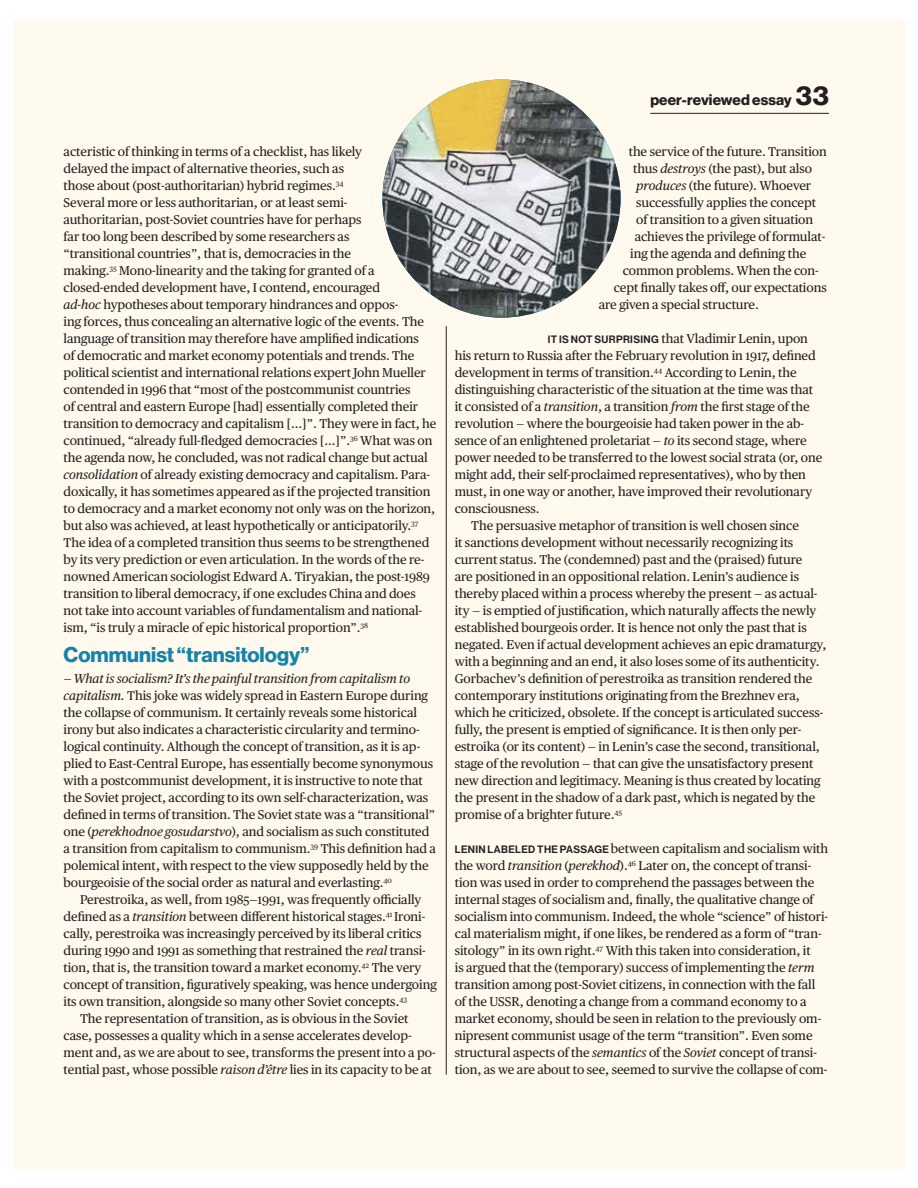
<style>
.page{position:relative;width:918px;height:1188px;background:#fff}
.page>*{position:absolute;margin:0;border:0;box-sizing:border-box;transform-origin:0 0}
.t1{font:27px "N Haas Grotesk DS Pro 75 Bd";color:#231f20}
.t2{font:21px "N Haas Grotesk DS Pro 75 Bd";letter-spacing:.005em;color:#1584aa}
.t3{font:15px "N Haas Grotesk DS Pro 75 Bd";letter-spacing:.005em;color:#231f20}
.t4{font:12.75px/17px "Publico Text";letter-spacing:-.005em;color:#231f20}
.s1{font-style:italic}
.s2{font-family:"N Haas Grotesk DS Pro 65 Md";font-size:10.5px}
</style>
<div class="page">
<div style="left:13px;top:20px;width:892px;height:1148px;background:#fffaed"></div>
<hr style="left:650px;top:113px;width:179px;height:1px;background:#231f20">
<hr style="left:446px;top:326px;width:1px;height:748px;background:#231f20">
<img style="left:382px;top:80px;width:239px;height:238px;border-radius:50%">
<p class="t4" style="left:64px;top:144px;width:374px">acteristic of thinking in terms of a checklist, has likely<br>delayed the impact of alternative theories, such as<br>those about (post-authoritarian) hybrid regimes.<sup>34<br></sup>Several more or less authoritarian, or at least semi-<br>authoritarian, post-Soviet countries have for perhaps<br>far too long been described by some researchers as<br>“transitional countries”, that is, democracies in the<br>making.<sup>35</sup> Mono-linearity and the taking for granted of a closed-ended development have, I contend, encouraged<br><span class="s1">ad-hoc</span> hypotheses about temporary hindrances and oppos-<br>ing forces, thus concealing an alternative logic of the events. The language of transition may therefore have amplified indications<br>of democratic and market economy potentials and trends. The political scientist and international relations expert John Mueller contended in 1996 that “most of the postcommunist countries<br>of central and eastern Europe [had] essentially completed their transition to democracy and capitalism [...]”. They were in fact, he continued, “already full-fledged democracies [...]”.<sup>36</sup> What was on the agenda now, he concluded, was not radical change but actual <span class="s1">consolidation</span> of already existing democracy and capitalism. Para&shy;doxically, it has sometimes appeared as if the projected transition to democracy and a market economy not only was on the horizon, but also was achieved, at least hypothetically or anticipatorily.<sup>37<br></sup>The idea of a completed transition thus seems to be strengthened by its very prediction or even articulation. In the words of the re&shy;nowned American sociologist Edward A. Tiryakian, the post-1989 transition to liberal democracy, if one excludes China and does not take into account variables of fundamentalism and national&shy;ism, “is truly a miracle of epic historical proportion”.<sup>38</sup></p>
<h2 class="t2" style="left:64px;top:647px;width:247px">Communist “transitology”</h2>
<p class="t4" style="left:64px;top:671px;width:374px"><span class="s1">— What is socialism? It’s the painful transition from capitalism to capitalism.</span> This joke was widely spread in Eastern Europe during the collapse of communism. It certainly reveals some historical irony but also indicates a characteristic circularity and termino&shy;logical continuity. Although the concept of transition, as it is ap&shy;plied to East-Central Europe, has essentially become synonymous with a postcommunist development, it is instructive to note that the Soviet project, according to its own self-characterization, was defined in terms of transition. The Soviet state was a “transitional” one (<span class="s1">perekhodnoe gosudarstvo</span>), and socialism as such constituted a transition from capitalism to communism.<sup>39</sup> This definition had a polemical intent, with respect to the view supposedly held by the bourgeoisie of the social order as natural and everlasting.<sup>40</sup></p>
<p class="t4" style="left:80px;top:892px;width:343px">Perestroika, as well, from 1985—1991, was frequently officially</p>
<p class="t4" style="left:64px;top:909px;width:363px">defined as a <span class="s1">transition</span> between different historical stages.<sup>41</sup> Ironi-</p>
<p class="t4" style="left:64px;top:926px;width:359px">cally, perestroika was increasingly perceived by its liberal critics</p>
<p class="t4" style="left:64px;top:943px;width:364px">during 1990 and 1991 as something that restrained the <span class="s1">real</span> transi-</p>
<p class="t4" style="left:64px;top:960px;width:359px">tion, that is, the transition toward a market economy.<sup>42</sup> The very</p>
<p class="t4" style="left:64px;top:978px;width:375px">concept of transition, figuratively speaking, was hence undergoing</p>
<p class="t4" style="left:64px;top:995px;width:345px">its own transition, alongside so many other Soviet concepts.<sup>43</sup></p>
<p class="t4" style="left:80px;top:1012px;width:330px">The representation of transition, as is obvious in the Soviet</p>
<p class="t4" style="left:64px;top:1029px;width:350px">case, possesses a quality which in a sense accelerates develop-</p>
<p class="t4" style="left:64px;top:1046px;width:374px">ment and, as we are about to see, transforms the present into a po-</p>
<p class="t4" style="left:64px;top:1063px;width:370px">tential past, whose possible <span class="s1">raison d’être</span> lies in its capacity to be at</p>
<h1 class="t1" style="left:796px;top:86px;width:35px">33</h1>
<p class="t3" style="left:650px;top:94px;width:143px">peer-reviewed essay</p>
<p class="t4" style="left:629px;top:144px;width:200px">the service of the future. Transition</p>
<p class="t4" style="left:633px;top:161px;width:180px">thus <span class="s1">destroys</span> (the past), but also</p>
<p class="t4" style="left:636px;top:178px;width:177px"><span class="s1">produces</span> (the future). Whoever</p>
<p class="t4" style="left:636px;top:195px;width:181px">successfully applies the concept</p>
<p class="t4" style="left:636px;top:212px;width:179px">of transition to a given situation</p>
<p class="t4" style="left:635px;top:229px;width:192px">achieves the privilege of formulat-</p>
<p class="t4" style="left:630px;top:246px;width:178px">ing the agenda and defining the</p>
<p class="t4" style="left:623px;top:263px;width:197px">common problems. When the con-</p>
<p class="t4" style="left:614px;top:280px;width:215px">cept finally takes off, our expectations</p>
<p class="t4" style="left:599px;top:297px;width:162px">are given a special structure.</p>
<p class="t4" style="left:548px;top:331px;width:262px"><span class="s2">IT IS NOT SURPRISING</span> that Vladimir Lenin, upon</p>
<p class="t4" style="left:455px;top:348px;width:363px">his return to Russia after the February revolution in 1917, defined</p>
<p class="t4" style="left:455px;top:365px;width:344px">development in terms of transition.<sup>44</sup> According to Lenin, the</p>
<p class="t4" style="left:455px;top:382px;width:360px">distinguishing characteristic of the situation at the time was that</p>
<p class="t4" style="left:455px;top:399px;width:357px">it consisted of a <span class="s1">transition</span>, a transition <span class="s1">from</span> the first stage of the</p>
<p class="t4" style="left:455px;top:416px;width:351px">revolution — where the bourgeoisie had taken power in the ab-</p>
<p class="t4" style="left:455px;top:433px;width:354px">sence of an enlightened proletariat — <span class="s1">to</span> its second stage, where</p>
<p class="t4" style="left:455px;top:450px;width:369px">power needed to be transferred to the lowest social strata (or, one</p>
<p class="t4" style="left:455px;top:467px;width:353px">might add, their self-proclaimed representatives), who by then</p>
<p class="t4" style="left:455px;top:484px;width:359px">must, in one way or another, have improved their revolutionary</p>
<p class="t4" style="left:455px;top:501px;width:86px">consciousness.</p>
<p class="t4" style="left:471px;top:518px;width:329px">The persuasive metaphor of transition is well chosen since</p>
<p class="t4" style="left:455px;top:535px;width:340px">it sanctions development without necessarily recognizing its</p>
<p class="t4" style="left:455px;top:552px;width:349px">current status. The (condemned) past and the (praised) future</p>
<p class="t4" style="left:455px;top:569px;width:346px">are positioned in an oppositional relation. Lenin’s audience is</p>
<p class="t4" style="left:455px;top:586px;width:364px">thereby placed within a process whereby the present — as actual-</p>
<p class="t4" style="left:455px;top:603px;width:363px">ity — is emptied of justification, which naturally affects the newly</p>
<p class="t4" style="left:455px;top:620px;width:354px">established bourgeois order. It is hence not only the past that is</p>
<p class="t4" style="left:455px;top:637px;width:373px">negated. Even if actual development achieves an epic dramaturgy,</p>
<p class="t4" style="left:455px;top:654px;width:366px">with a beginning and an end, it also loses some of its authenticity.</p>
<p class="t4" style="left:455px;top:671px;width:359px">Gorbachev’s definition of perestroika as transition rendered the</p>
<p class="t4" style="left:455px;top:688px;width:347px">contemporary institutions originating from the Brezhnev era,</p>
<p class="t4" style="left:455px;top:705px;width:370px">which he criticized, obsolete. If the concept is articulated success-</p>
<p class="t4" style="left:455px;top:722px;width:348px">fully, the present is emptied of significance. It is then only per-</p>
<p class="t4" style="left:455px;top:739px;width:367px">estroika (or its content) — in Lenin’s case the second, transitional,</p>
<p class="t4" style="left:455px;top:756px;width:360px">stage of the revolution — that can give the unsatisfactory present</p>
<p class="t4" style="left:455px;top:773px;width:367px">new direction and legitimacy. Meaning is thus created by locating</p>
<p class="t4" style="left:455px;top:790px;width:362px">the present in the shadow of a dark past, which is negated by the</p>
<p class="t4" style="left:455px;top:807px;width:169px">promise of a brighter future.<sup>45</sup></p>
<p class="t4" style="left:455px;top:841px;width:375px"><span class="s2">LENIN LABELED THE PASSAGE</span> between capitalism and socialism with the word <span class="s1">transition</span> (<span class="s1">perekhod</span>).<sup>46</sup> Later on, the concept of transi&shy;tion was used in order to comprehend the passages between the internal stages of socialism and, finally, the qualitative change of socialism into communism. Indeed, the whole “science” of histori&shy;cal materialism might, if one likes, be rendered as a form of “tran&shy;sitology” in its own right.<sup>47</sup> With this taken into consideration, it<br>is argued that the (temporary) success of implementing the <span class="s1">term </span>transition among post-Soviet citizens, in connection with the fall of the USSR, denoting a change from a command economy to a market economy, should be seen in relation to the previously om&shy;nipresent communist usage of the term “transition”. Even some structural aspects of the <span class="s1">semantics</span> of the <span class="s1">Soviet</span> concept of transi&shy;tion, as we are about to see, seemed to survive the collapse of com-</p>
</div>
